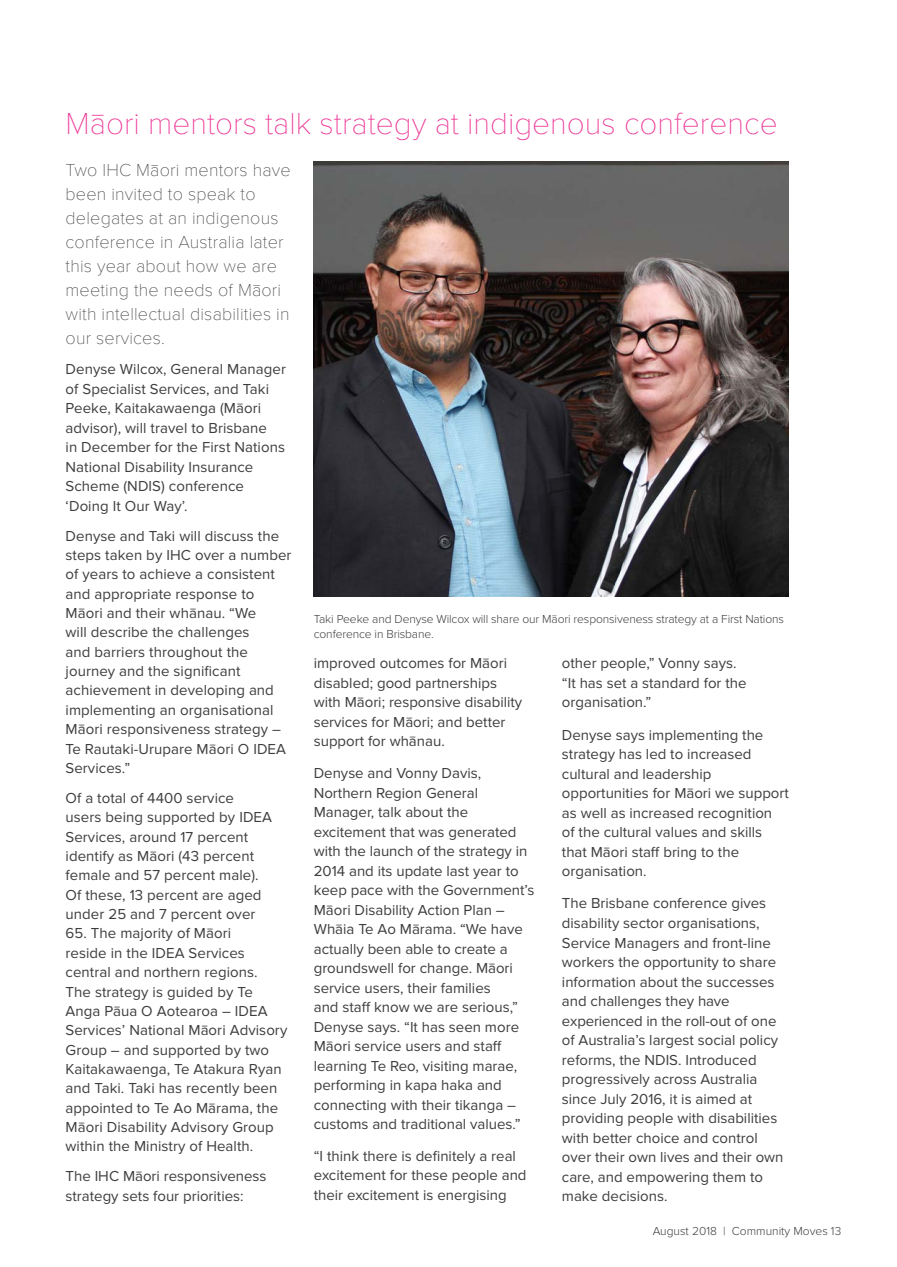
<style>
.page{position:relative;width:897px;height:1267px;background:#fff}
.page>*{position:absolute;margin:0;border:0;box-sizing:border-box;transform-origin:0 0}
.HEAD1{font:100 31.5px "Proxima Nova T";color:#ed3896}
.INTRO{font:100 18px/24px "Proxima Nova T";letter-spacing:.01em;color:#3e3e3f}
.BODY_MAIN{font:15px/19.5px "Proxima Nova";color:#3e3e3f}
.CAPTION{font:300 12px/15px "Proxima Nova";letter-spacing:-.01em;color:#3e3e3f}
</style>
<div class="page">
<img style="left:314px;top:161px;width:474px;height:435px">
<p class="HEAD1" style="left:66px;top:106px;width:713px">Māori mentors talk strategy at indigenous conference</p>
<p class="INTRO" style="left:66px;top:158px;width:227px">Two IHC Māori mentors have been invited to speak to delegates at an indigenous conference in Australia later this year about how we are meeting the needs of Māori with intellectual disabilities in our services.</p>
<p class="BODY_MAIN" style="left:66px;top:359px;width:222px">Denyse Wilcox, General Manager of Specialist Services, and Taki<br>Peeke, Kaitakawaenga (Māori advisor), will travel to Brisbane<br>in December for the First Nations<br>National Disability Insurance<br>Scheme (NDIS) conference ‘Doing It Our Way’.</p>
<p class="BODY_MAIN" style="left:66px;top:526px;width:227px">Denyse and Taki will discuss the steps taken by IHC over a number of years to achieve a consistent and appropriate response to<br>Māori and their whānau. “We<br>will describe the challenges<br>and barriers throughout the journey and the significant achievement in developing and implementing an organisational<br>Māori responsiveness strategy –<br>Te Rautaki-Urupare Māori O IDEA<br>Services.”</p>
<p class="BODY_MAIN" style="left:66px;top:788px;width:208px">Of a total of 4400 service users being supported by IDEA<br>Services, around 17 percent identify as Māori (43 percent female and 57 percent male).<br>Of these, 13 percent are aged under 25 and 7 percent over</p>
<p class="BODY_MAIN" style="left:66px;top:923px;width:223px">65. The majority of Māori<br>reside in the IDEA Services central and northern regions.<br>The strategy is guided by Te<br>Anga Pāua O Aotearoa – IDEA<br>Services’ National Māori Advisory<br>Group – and supported by two<br>Kaitakawaenga, Te Atakura Ryan and Taki. Taki has recently been appointed to Te Ao Mārama, the<br>Māori Disability Advisory Group within the Ministry of Health.</p>
<p class="BODY_MAIN" style="left:66px;top:1166px;width:202px">The IHC Māori responsiveness strategy sets four priorities:</p>
<p class="CAPTION" style="left:314px;top:611px;width:471px">Taki Peeke and Denyse Wilcox will share our Māori responsiveness strategy at a First Nations conference in Brisbane.</p>
<p class="BODY_MAIN" style="left:314px;top:653px;width:210px">improved outcomes for Māori disabled; good partnerships with Māori; responsive disability services for Māori; and better support for whānau.</p>
<p class="BODY_MAIN" style="left:314px;top:763px;width:222px">Denyse and Vonny Davis,<br>Northern Region General<br>Manager, talk about the excitement that was generated with the launch of the strategy in<br>2014 and its update last year to keep pace with the Government’s<br>Māori Disability Action Plan –<br>Whāia Te Ao Mārama. “We have actually been able to create a groundswell for change. Māori service users, their families<br>and staff know we are serious,”<br>Denyse says. “It has seen more<br>Māori service users and staff learning Te Reo, visiting marae, performing in kapa haka and connecting with their tikanga – customs and traditional values.”</p>
<p class="BODY_MAIN" style="left:314px;top:1146px;width:214px">“I think there is definitely a real excitement for these people and their excitement is energising</p>
<p class="BODY_MAIN" style="left:562px;top:653px;width:186px">other people,” Vonny says. “It has set a standard for the organisation.”</p>
<p class="BODY_MAIN" style="left:562px;top:725px;width:228px">Denyse says implementing the strategy has led to increased cultural and leadership opportunities for Māori we support as well as increased recognition<br>of the cultural values and skills that Māori staff bring to the organisation.</p>
<p class="BODY_MAIN" style="left:562px;top:893px;width:223px">The Brisbane conference gives disability sector organisations,<br>Service Managers and front-line workers the opportunity to share information about the successes and challenges they have experienced in the roll-out of one of Australia’s largest social policy reforms, the NDIS. Introduced progressively across Australia since July 2016, it is aimed at providing people with disabilities with better choice and control over their own lives and their own care, and empowering them to make decisions.</p>
<p class="CAPTION" style="left:652px;top:1223px;width:190px">August 2018 | Community Moves 13</p>
</div>
